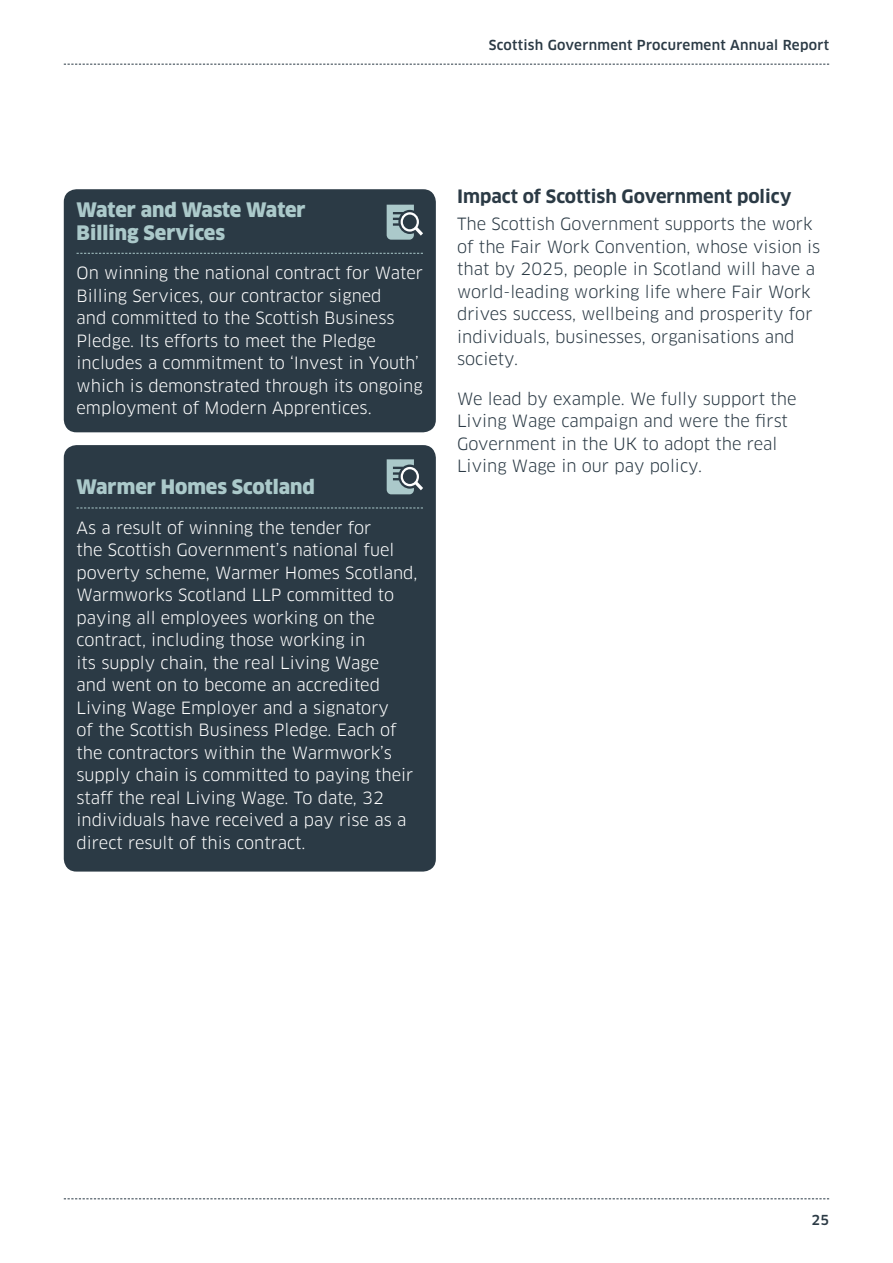
<style>
.page{position:relative;width:893px;height:1263px;background:#fff}
.page>*{position:absolute;margin:0;border:0;box-sizing:border-box;transform-origin:0 0}
.t1{font:900 19.5px/22.5px "Clan";color:#abc9ca}
.t2{font:700 18px "Clan";color:#2b3a45}
.t3{font:16.5px/22.5px "Clan";color:#fff}
.t4{font:16.5px/22.5px "Clan";color:#2b3a45}
.t5{font:500 13.5px "Clan";letter-spacing:.02em;color:#2b3a45}
</style>
<div class="page">
<svg style="left:64px;top:1198px;width:765px;height:1px"></svg>
<svg style="left:64px;top:64px;width:765px;height:1px"></svg>
<div style="left:64px;top:189px;width:372px;height:243px;background:#2b3a45;border-radius:13px"></div>
<svg style="left:77px;top:253px;width:346px;height:1px"></svg>
<svg style="left:387px;top:205px;width:36px;height:35px"></svg>
<div style="left:64px;top:445px;width:372px;height:426px;background:#2b3a45;border-radius:13px"></div>
<svg style="left:77px;top:508px;width:346px;height:1px"></svg>
<svg style="left:387px;top:459px;width:36px;height:35px"></svg>
<p class="t5" style="left:489px;top:37px;width:342px">Scottish Government Procurement Annual Report</p>
<p class="t1" style="left:77px;top:199px;width:231px">Water and Waste Water<br>Billing Services</p>
<p class="t3" style="left:77px;top:262px;width:348px">On winning the national contract for Water Billing Services, our contractor signed<br>and committed to the Scottish Business Pledge. Its efforts to meet the Pledge includes a commitment to ‘Invest in Youth’ which is demonstrated through its ongoing employment of Modern Apprentices.</p>
<p class="t1" style="left:77px;top:476px;width:240px">Warmer Homes Scotland</p>
<p class="t3" style="left:77px;top:517px;width:342px">As a result of winning the tender for<br>the Scottish Government’s national fuel poverty scheme, Warmer Homes Scotland, Warmworks Scotland LLP committed to paying all employees working on the contract, including those working in<br>its supply chain, the real Living Wage<br>and went on to become an accredited Living Wage Employer and a signatory<br>of the Scottish Business Pledge. Each of the contractors within the Warmwork’s supply chain is committed to paying their staff the real Living Wage. To date, 32 individuals have received a pay rise as a direct result of this contract.</p>
<p class="t2" style="left:457px;top:186px;width:336px">Impact of Scottish Government policy</p>
<p class="t4" style="left:457px;top:213px;width:365px">The Scottish Government supports the work of the Fair Work Convention, whose vision is that by 2025, people in Scotland will have a world-leading working life where Fair Work drives success, wellbeing and prosperity for individuals, businesses, organisations and society.</p>
<p class="t4" style="left:457px;top:388px;width:341px">We lead by example. We fully support the Living Wage campaign and were the first Government in the UK to adopt the real Living Wage in our pay policy.</p>
<p class="t5" style="left:811px;top:1211px;width:19px">25</p>
</div>
